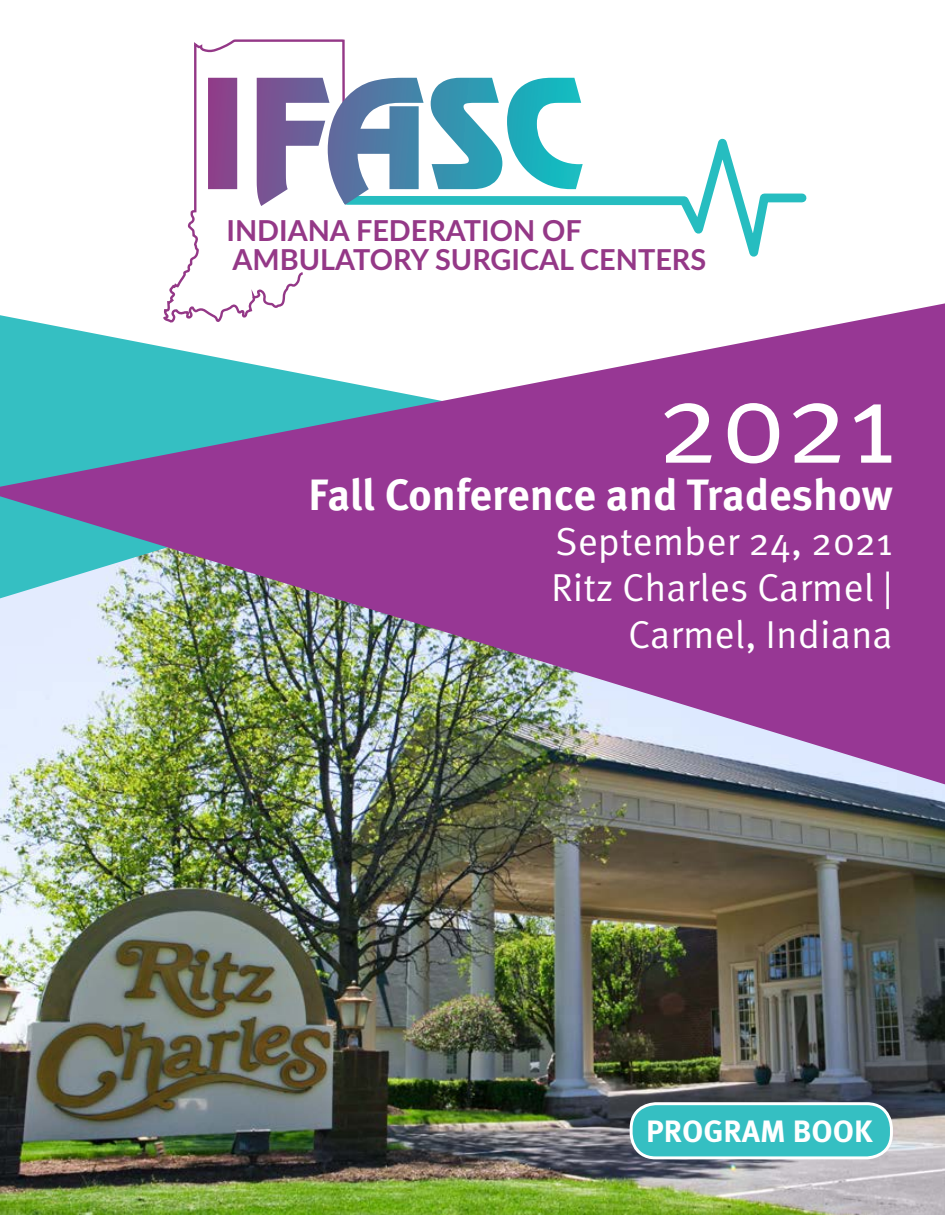
<style>
.page{position:relative;width:945px;height:1215px;background:#fff}
.page>*{position:absolute;margin:0;border:0;box-sizing:border-box;transform-origin:0 0}
.t1{font:114.9px "Meta OT";color:#fff}
.t2{font:700 43.8px "Meta OT";letter-spacing:-.005em;color:#fff}
.t3{font:39px/46.8px "Meta OT";color:#fff;text-align:right}
.t4{font:700 30.9px "Meta OT";color:#fff}
.t5{font:700 28.8px/28.8px "Lato";color:#943887}
</style>
<div class="page">
<svg style="left:424px;top:138px;width:382px;height:119px"></svg>
<svg style="left:167px;top:39px;width:178px;height:264px"></svg>
<div style="left:208px;top:78px;width:29px;height:111px;background:#8b438c"></div>
<svg style="left:257px;top:78px;width:167px;height:128px"></svg>
<svg style="left:431px;top:78px;width:152px;height:111px"></svg>
<img style="left:0;top:784px;width:945px;height:431px">
<img style="left:0;top:303px;width:945px;height:481px">
<div style="left:631px;top:1104px;width:260px;height:54px;background:#35bfc2;border-radius:25px"></div>
<div style="left:630px;top:1102px;width:263px;height:57px;border:3px solid #fff;border-radius:25px"></div>
<p class="t5" style="left:227px;top:215px;width:481px">INDIANA FEDERATION OF<br>AMBULATORY SURGICAL CENTERS</p>
<p class="t1" style="left:657px;top:354px;width:242px">2021</p>
<p class="t2" style="left:309px;top:467px;width:586px">Fall Conference and Tradeshow</p>
<p class="t3" style="left:551px;top:518px;width:343px">September 24, 2021<br>Ritz Charles Carmel |<br>Carmel, Indiana</p>
<p class="t4" style="left:646px;top:1111px;width:228px">PROGRAM BOOK</p>
</div>
